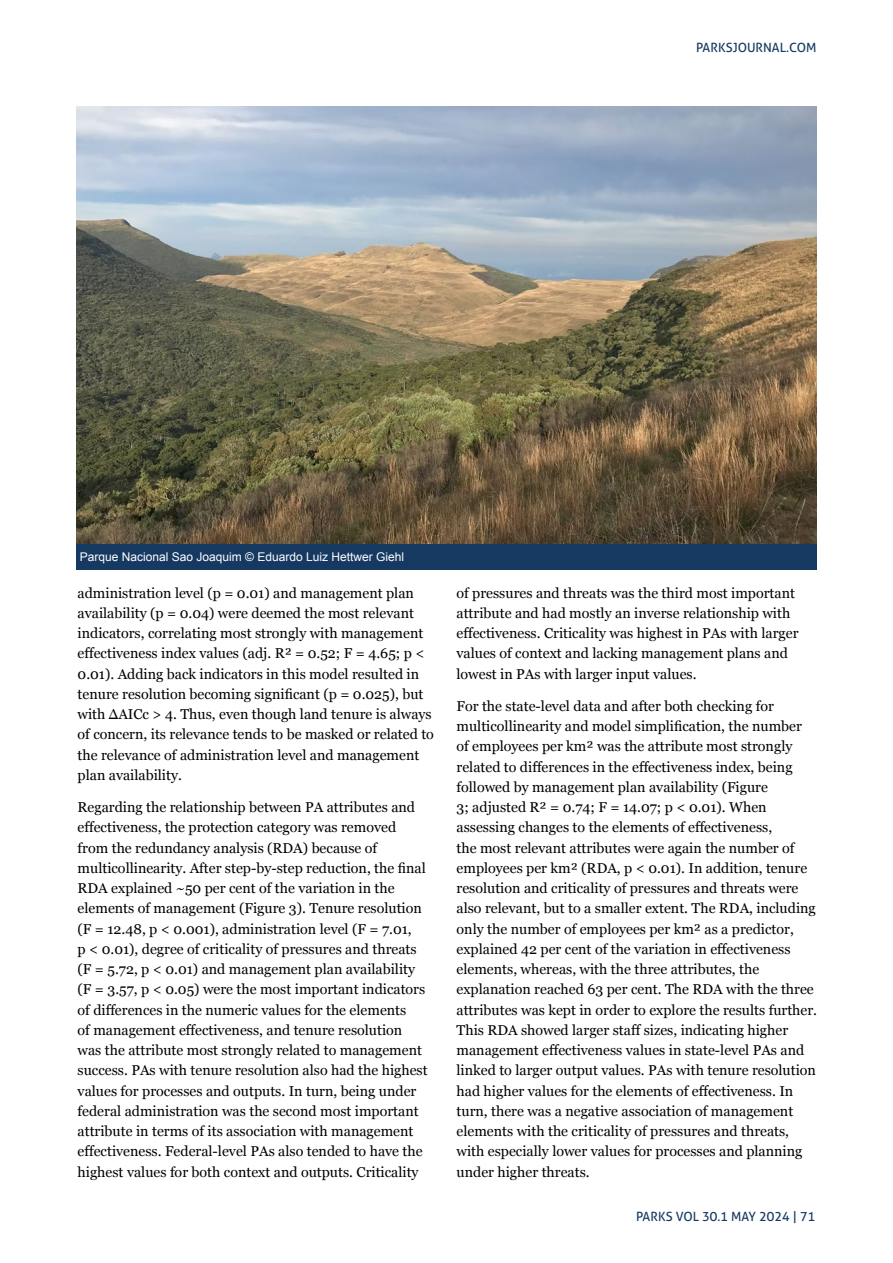
<style>
.page{position:relative;width:893px;height:1263px;background:#fff}
.page>*{position:absolute;margin:0;border:0;box-sizing:border-box;transform-origin:0 0}
.t1{font:14.25px/20.2px "Georgia";color:#000}
.t2{font:12.75px "Aller";color:#153961}
.t3{font:12px "Arial";color:#fff}
</style>
<div class="page">
<img style="left:77px;top:106px;width:739px;height:438px">
<div style="left:77px;top:544px;width:740px;height:26px;background:#153961"></div>
<p class="t2" style="left:696px;top:39px;width:122px">PARKSJOURNAL.COM</p>
<p class="t3" style="left:80px;top:549px;width:326px">Parque Nacional Sao Joaquim © Eduardo Luiz Hettwer Giehl</p>
<p class="t1" style="left:78px;top:582px;width:358px">administration level (p = 0.01) and management plan availability (p = 0.04) were deemed the most relevant indicators, correlating most strongly with management effectiveness index values (adj. R² = 0.52; F = 4.65; p &lt; 0.01). Adding back indicators in this model resulted in tenure resolution becoming significant (p = 0.025), but with ΔAICc &gt; 4. Thus, even though land tenure is always of concern, its relevance tends to be masked or related to the relevance of administration level and management plan availability.</p>
<p class="t1" style="left:78px;top:796px;width:352px">Regarding the relationship between PA attributes and effectiveness, the protection category was removed from the redundancy analysis (RDA) because of multicollinearity. After step-by-step reduction, the final RDA explained ~50 per cent of the variation in the elements of management (Figure 3). Tenure resolution (F = 12.48, p &lt; 0.001), administration level (F = 7.01,<br>p &lt; 0.01), degree of criticality of pressures and threats (F = 5.72, p &lt; 0.01) and management plan availability (F = 3.57, p &lt; 0.05) were the most important indicators of differences in the numeric values for the elements<br>of management effectiveness, and tenure resolution was the attribute most strongly related to management success. PAs with tenure resolution also had the highest values for processes and outputs. In turn, being under federal administration was the second most important attribute in terms of its association with management effectiveness. Federal-level PAs also tended to have the highest values for both context and outputs. Criticality</p>
<p class="t1" style="left:457px;top:582px;width:343px">of pressures and threats was the third most important attribute and had mostly an inverse relationship with effectiveness. Criticality was highest in PAs with larger values of context and lacking management plans and lowest in PAs with larger input values.</p>
<p class="t1" style="left:457px;top:695px;width:362px">For the state-level data and after both checking for multicollinearity and model simplification, the number of employees per km² was the attribute most strongly related to differences in the effectiveness index, being followed by management plan availability (Figure<br>3; adjusted R² = 0.74; F = 14.07; p &lt; 0.01). When assessing changes to the elements of effectiveness,<br>the most relevant attributes were again the number of employees per km² (RDA, p &lt; 0.01). In addition, tenure resolution and criticality of pressures and threats were also relevant, but to a smaller extent. The RDA, including only the number of employees per km² as a predictor, explained 42 per cent of the variation in effectiveness elements, whereas, with the three attributes, the explanation reached 63 per cent. The RDA with the three attributes was kept in order to explore the results further.<br>This RDA showed larger staff sizes, indicating higher management effectiveness values in state-level PAs and linked to larger output values. PAs with tenure resolution had higher values for the elements of effectiveness. In turn, there was a negative association of management elements with the criticality of pressures and threats, with especially lower values for processes and planning under higher threats.</p>
<p class="t2" style="left:636px;top:1208px;width:181px">PARKS VOL 30.1 MAY 2024 | 71</p>
</div>
